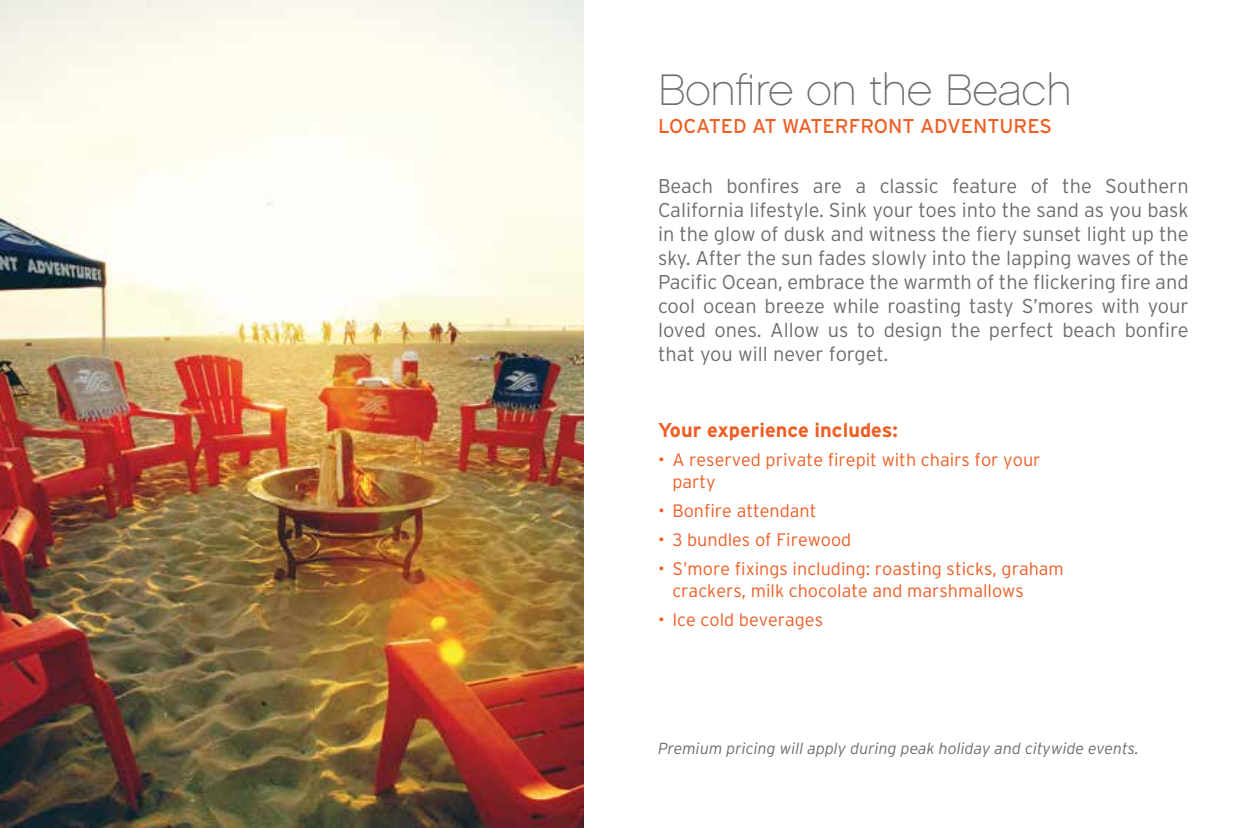
<style>
.page{position:relative;width:1260px;height:828px;background:#fff}
.page>*{position:absolute;margin:0;border:0;box-sizing:border-box;transform-origin:0 0}
.t1{font:44px "Chalet Paris Nineteen Sixty";color:#6d6e71}
.t2{font:300 20px/24px "Interstate";color:#6d6e71;text-align:justify}
.t3{font:20px "Interstate";color:#ee5e24}
.t4{font:700 20px "Interstate";color:#ee5e24}
.t5{font:300 18px/21.6px "Interstate";color:#ee5e24}
.t6{font:italic 300 16px "Interstate";color:#6d6e71}
</style>
<div class="page">
<img style="left:0;top:0;width:583px;height:828px">
<h1 class="t1" style="left:658px;top:64px;width:415px">Bonfre on the Beach</h1>
<p class="t3" style="left:658px;top:115px;width:396px">LOCATED AT WATERFRONT ADVENTURES</p>
<p class="t2" style="left:658px;top:174px;width:532px">Beach bonfres are a classic feature of the Southern California lifestyle. Sink your toes into the sand as you bask in the glow of dusk and witness the fery sunset light up the sky. After the sun fades slowly into the lapping waves of the Pacifc Ocean, embrace the warmth of the fickering fre and cool ocean breeze while roasting tasty S’mores with your loved ones. Allow us to design the perfect beach bonfre that you will never forget.</p>
<h5 class="t4" style="left:658px;top:418px;width:242px">Your experience includes:</h5>
<p class="t5" style="left:672px;top:449px;width:370px;text-indent:-14px">• A reserved private firepit with chairs for your party</p>
<p class="t5" style="left:658px;top:500px;width:160px">• Bonfire attendant</p>
<p class="t5" style="left:658px;top:529px;width:195px">• 3 bundles of Firewood</p>
<p class="t5" style="left:672px;top:558px;width:393px;text-indent:-14px">• S’more fixings including: roasting sticks, graham crackers, milk chocolate and marshmallows</p>
<p class="t5" style="left:658px;top:609px;width:167px">• Ice cold beverages</p>
<p class="t6" style="left:658px;top:738px;width:482px">Premium pricing will apply during peak holiday and citywide events.</p>
</div>
